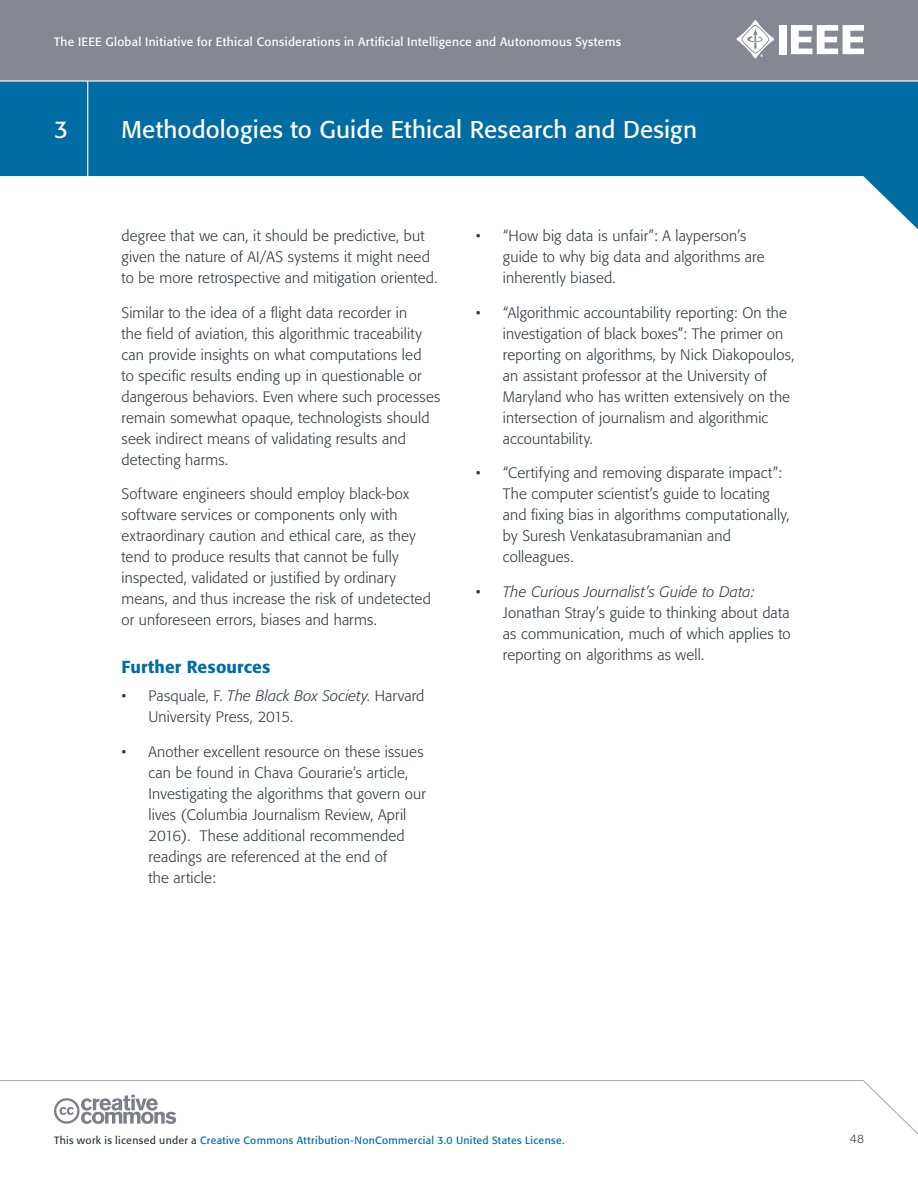
<style>
.page{position:relative;width:918px;height:1188px;background:#fff}
.page>*{position:absolute;margin:0;border:0;box-sizing:border-box;transform-origin:0 0}
.t1{font:24px "Formata";letter-spacing:.005em;color:#fff}
.t2{font:500 17.25px "Formata";letter-spacing:.01em;color:#006ca3}
.t3{font:300 15px/21px "Formata";letter-spacing:.01em;color:#343741}
.t4{font:italic 300 15px "Formata";letter-spacing:.01em;color:#343741}
.t5{font:12px "Formata";letter-spacing:.025em;color:#fff}
.t6{font:300 12px "Formata";color:#343741}
.t7{font:10.5px "Formata";letter-spacing:.03em;color:#006ca3}
.s1{font-style:italic}
.s2{color:#343741}
</style>
<div class="page">
<div style="left:0;top:0;width:918px;height:81px;background:#868891"></div>
<svg style="left:0;top:82px;width:918px;height:147px;fill:#006ca3"></svg>
<svg style="left:0;top:1080px;width:918px;height:55px"></svg>
<hr style="left:0;top:80px;width:918px;height:2px;background:#fff">
<div style="left:779px;top:25px;width:8px;height:29px;background:#fff"></div>
<svg style="left:791px;top:25px;width:73px;height:29px"></svg>
<svg style="left:736px;top:20px;width:38px;height:38px"></svg>
<hr style="left:87px;top:81px;width:1px;height:95px;background:#fff">
<svg style="left:54px;top:1095px;width:122px;height:29px"></svg>
<p class="t5" style="left:54px;top:34px;width:568px">The IEEE Global Initiative for Ethical Considerations in Artificial Intelligence and Autonomous Systems</p>
<h1 class="t1" style="left:54px;top:115px;width:15px">3</h1>
<h1 class="t1" style="left:122px;top:115px;width:577px">Methodologies to Guide Ethical Research and Design</h1>
<p class="t3" style="left:122px;top:226px;width:317px">degree that we can, it should be predictive, but given the nature of AI/AS systems it might need to be more retrospective and mitigation oriented.</p>
<p class="t3" style="left:122px;top:302px;width:320px">Similar to the idea of a flight data recorder in<br>the field of aviation, this algorithmic traceability can provide insights on what computations led<br>to specific results ending up in questionable or dangerous behaviors. Even where such processes remain somewhat opaque, technologists should seek indirect means of validating results and detecting harms.</p>
<p class="t3" style="left:122px;top:484px;width:311px">Software engineers should employ black-box software services or components only with extraordinary caution and ethical care, as they tend to produce results that cannot be fully inspected, validated or justified by ordinary means, and thus increase the risk of undetected or unforeseen errors, biases and harms.</p>
<p class="t2" style="left:122px;top:657px;width:150px">Further Resources</p>
<p class="t3" style="left:148px;top:685px;width:277px;text-indent:-27px">• Pasquale, F. <span class="s1">The Black Box Society</span>. Harvard<br>University Press, 2015.</p>
<p class="t3" style="left:148px;top:741px;width:279px;text-indent:-27px">• Another excellent resource on these issues can be found in Chava Gourarie’s article, Investigating the algorithms that govern our lives (Columbia Journalism Review, April 2016). These additional recommended readings are referenced at the end of<br>the article:</p>
<p class="t3" style="left:503px;top:226px;width:263px;text-indent:-27px">• “How big data is unfair”: A layperson’s guide to why big data and algorithms are inherently biased.</p>
<p class="t3" style="left:503px;top:302px;width:293px;text-indent:-27px">• “Algorithmic accountability reporting: On the investigation of black boxes”: The primer on reporting on algorithms, by Nick Diakopoulos, an assistant professor at the University of Maryland who has written extensively on the intersection of journalism and algorithmic accountability.</p>
<p class="t3" style="left:503px;top:463px;width:288px;text-indent:-27px">• “Certifying and removing disparate impact”:<br>The computer scientist’s guide to locating and fixing bias in algorithms computationally, by Suresh Venkatasubramanian and colleagues.</p>
<p class="t4" style="left:476px;top:583px;width:280px">• The Curious Journalist’s Guide to Data:</p>
<p class="t3" style="left:503px;top:602px;width:289px;text-align:justify">Jonathan Stray’s guide to thinking about data as communication, much of which applies to reporting on algorithms as well.</p>
<p class="t7" style="left:54px;top:1133px;width:512px"><span class="s2">This work is licensed under a</span> Creative Commons Attribution-NonCommercial 3.0 United States License.</p>
<p class="t6" style="left:850px;top:1132px;width:16px">48</p>
</div>
